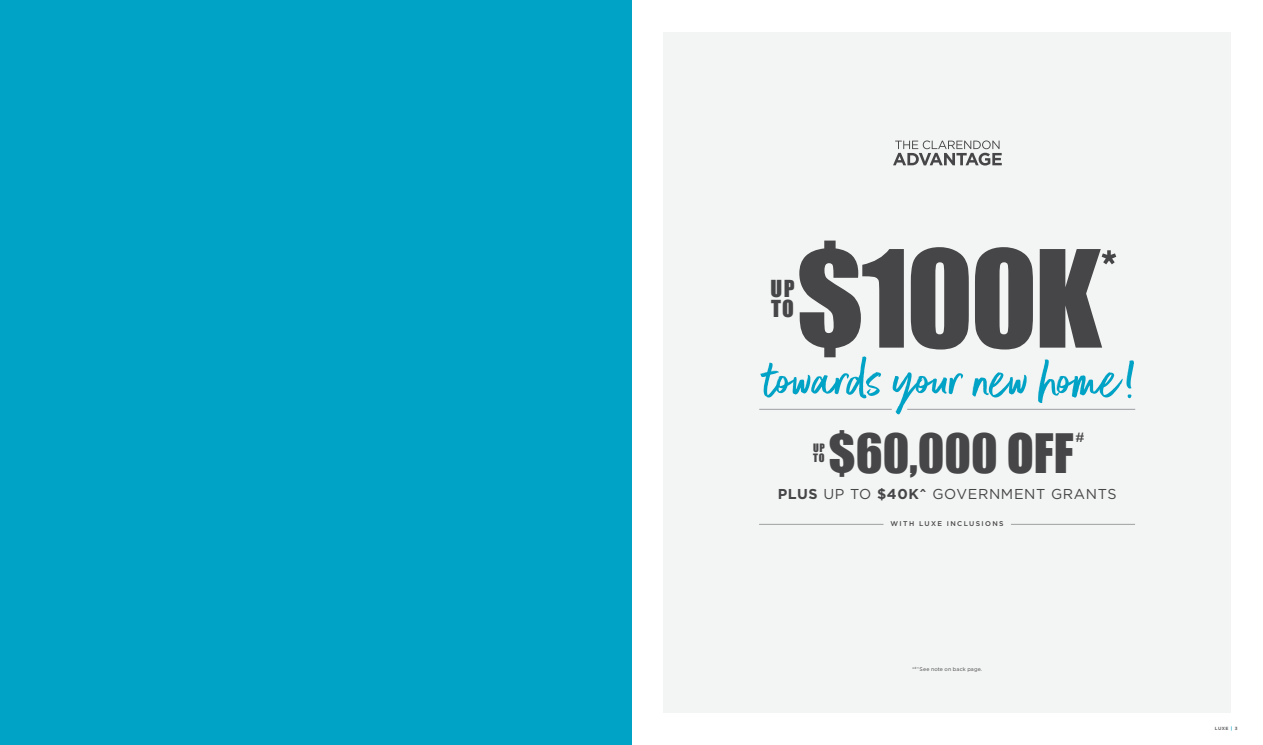
<style>
.page{position:relative;width:1263px;height:745px;background:#fff}
.page>*{position:absolute;margin:0;border:0;box-sizing:border-box;transform-origin:0 0}
.t1{font:124.57px "Impact";color:#464547}
.t2{font:60.38px "Better Times";color:#00a2c5}
.t3{font:49.8px "Impact";color:#464547}
.t4{font:21.52px/20.4px "Impact";color:#464547}
.t5{font:14.33px "Gotham";letter-spacing:.045em;color:#464547}
.t6{font:13.27px "Impact";color:#464547}
.t7{font:10.65px/10.1px "Impact";color:#464547}
.t8{font:500 6.9px "Gotham";letter-spacing:.2em;color:#464547}
.t9{font:5.25px "Gotham";letter-spacing:.02em;color:#464547}
.t10{font:700 4.5px "Gotham";color:#636466}
.s1{font-weight:700}
.s2{color:#00a2c5}
</style>
<div class="page">
<div style="left:663px;top:32px;width:568px;height:680px;background:#f3f4f4"></div>
<div style="left:0;top:0;width:631px;height:744px;background:#00a2c5"></div>
<svg style="left:893px;top:140px;width:109px;height:25px"></svg>
<hr style="left:1011px;top:523px;width:124px;height:1px;background:#9d9fa2">
<hr style="left:759px;top:523px;width:124px;height:1px;background:#9d9fa2">
<hr style="left:759px;top:408px;width:133px;height:1px;background:#9d9fa2">
<hr style="left:907px;top:408px;width:228px;height:1px;background:#9d9fa2">
<h1 class="t1" style="left:796px;top:202px;width:323px">$100K<sup>*</sup></h1>
<h2 class="t2" style="left:765px;top:347px;width:371px">towards your new home!</h2>
<p class="t7" style="left:813px;top:442px;width:13px">UP<br>TO</p>
<h3 class="t4" style="left:771px;top:277px;width:25px">UP<br>TO</h3>
<h3 class="t3" style="left:828px;top:414px;width:247px">$60,000 OFF</h3>
<p class="t6" style="left:1076px;top:426px;width:10px">#</p>
<p class="t5" style="left:778px;top:484px;width:340px"><span class="s1">PLUS</span> UP TO <span class="s1">$40K^</span> GOVERNMENT GRANTS</p>
<p class="t8" style="left:890px;top:518px;width:115px">WITH LUXE INCLUSIONS</p>
<p class="t9" style="left:912px;top:664px;width:72px">*<sup>#</sup>^See note on back page.</p>
<p class="t10" style="left:1215px;top:725px;width:24px">LUXE <span class="s2">|</span> 3</p>
</div>
